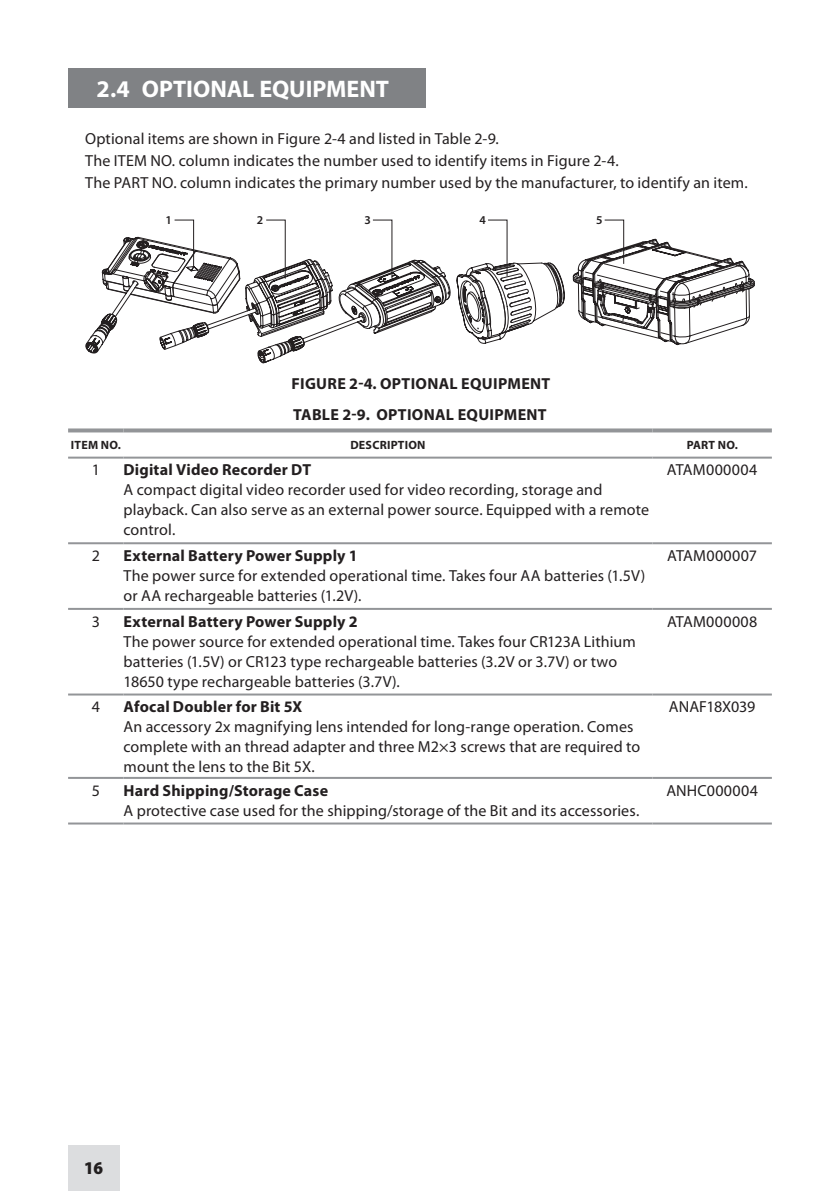
<style>
.page{position:relative;width:840px;height:1191px;background:#fff}
.page>*{position:absolute;margin:0;border:0;box-sizing:border-box;transform-origin:0 0}
.t1{font:700 24px "Myriad Pro";color:#fff}
.t2{font:900 semi-condensed 18px "Myriad Pro";color:#231f20}
.t3{font:16px/20px "Myriad Pro";letter-spacing:.01em;color:#231f20}
.t4{font:700 16px "Myriad Pro";letter-spacing:.015em;color:#231f20}
.t5{font:16px "Myriad Pro";letter-spacing:-.01em;color:#231f20}
.t6{font:700 12px "Myriad Pro";letter-spacing:.02em;color:#231f20}
.t7{font:600 12px "Myriad Pro";color:#231f20}
</style>
<div class="page">
<div style="left:68px;top:1145px;width:51px;height:46px;background:#dcdddf"></div>
<div style="left:68px;top:68px;width:357px;height:40px;background:#808285"></div>
<svg style="left:85px;top:219px;width:670px;height:145px"></svg>
<svg style="left:68px;top:428px;width:55px;height:4px"></svg>
<svg style="left:123px;top:428px;width:529px;height:4px;fill:#939598"></svg>
<svg style="left:652px;top:428px;width:119px;height:4px"></svg>
<hr style="left:68px;top:456px;width:55px;height:2px;background:#939598">
<hr style="left:123px;top:456px;width:529px;height:2px;background:#939598">
<hr style="left:652px;top:456px;width:119px;height:2px;background:#939598">
<hr style="left:68px;top:542px;width:55px;height:2px;background:#939598">
<hr style="left:123px;top:542px;width:529px;height:2px;background:#939598">
<hr style="left:652px;top:542px;width:119px;height:2px;background:#939598">
<hr style="left:68px;top:608px;width:55px;height:2px;background:#939598">
<hr style="left:123px;top:608px;width:529px;height:2px;background:#939598">
<hr style="left:652px;top:608px;width:119px;height:2px;background:#939598">
<hr style="left:68px;top:693px;width:55px;height:2px;background:#939598">
<hr style="left:123px;top:693px;width:529px;height:2px;background:#939598">
<hr style="left:652px;top:693px;width:119px;height:2px;background:#939598">
<hr style="left:68px;top:777px;width:55px;height:2px;background:#939598">
<hr style="left:123px;top:777px;width:529px;height:2px;background:#939598">
<hr style="left:652px;top:777px;width:119px;height:2px;background:#939598">
<hr style="left:68px;top:822px;width:55px;height:2px;background:#939598">
<hr style="left:123px;top:822px;width:529px;height:2px;background:#939598">
<hr style="left:652px;top:822px;width:119px;height:2px;background:#939598">
<h1 class="t1" style="left:96px;top:73px;width:77px">2.4 Optional</h1>
<h1 class="t1" style="left:259px;top:73px;width:45px">Equipment</h1>
<p class="t3" style="left:85px;top:128px;width:663px;line-height:22px">Optional items are shown in Figure 2-4 and listed in Table 2-9.<br>The ITEM NO. column indicates the number used to identify items in Figure 2-4.<br>The PART NO. column indicates the primary number used by the manufacturer, to identify an item.</p>
<p class="t7" style="left:165px;top:212px;width:8px">1</p>
<p class="t7" style="left:257px;top:212px;width:8px">2</p>
<p class="t7" style="left:364px;top:212px;width:8px">3</p>
<p class="t7" style="left:479px;top:212px;width:8px">4</p>
<p class="t7" style="left:595px;top:212px;width:8px">5</p>
<p class="t4" style="left:291px;top:373px;width:19px">Figure</p>
<p class="t4" style="left:349px;top:373px;width:202px">2-4. OPTIONAL EQUIPMENT</p>
<p class="t4" style="left:293px;top:404px;width:255px">TABLE 2-9. OPTIONAL EQUIPMENT</p>
<p class="t6" style="left:71px;top:437px;width:51px">ITEM NO.</p>
<p class="t6" style="left:350px;top:437px;width:77px">DESCRIPTION</p>
<p class="t6" style="left:686px;top:437px;width:15px">Part</p>
<p class="t6" style="left:717px;top:437px;width:21px">no .</p>
<p class="t3" style="left:92px;top:460px;width:10px">1</p>
<p class="t4" style="left:123px;top:459px;width:189px">Digital Video Recorder DT</p>
<p class="t3" style="left:123px;top:480px;width:527px">A compact digital video recorder used for video recording, storage and playback. Can also serve as an external power source. Equipped with a remote control.</p>
<p class="t3" style="left:666px;top:460px;width:92px">ATAM000004</p>
<p class="t3" style="left:92px;top:545px;width:10px">2</p>
<p class="t4" style="left:123px;top:545px;width:236px">External Battery Power Supply 1</p>
<p class="t3" style="left:123px;top:565px;width:523px">The power surce for extended operational time. Takes four AA batteries (1.5V) or AA rechargeable batteries (1.2V).</p>
<p class="t3" style="left:92px;top:611px;width:10px">3</p>
<p class="t4" style="left:123px;top:611px;width:236px">External Battery Power Supply 2</p>
<p class="t3" style="left:123px;top:631px;width:513px">The power source for extended operational time. Takes four CR123A Lithium batteries (1.5V) or CR123 type rechargeable batteries (3.2V or 3.7V) or two<br>18650 type rechargeable batteries (3.7V).</p>
<p class="t3" style="left:92px;top:696px;width:10px">4</p>
<p class="t4" style="left:123px;top:696px;width:180px">Afocal Doubler for Bit 5X</p>
<p class="t3" style="left:123px;top:716px;width:518px">An accessory 2x magnifying lens intended for long-range operation. Comes complete with an thread adapter and three M2×3 screws that are required to mount the lens to the Bit 5X.</p>
<p class="t3" style="left:92px;top:780px;width:10px">5</p>
<p class="t4" style="left:123px;top:779px;width:206px">Hard Shipping/Storage Case</p>
<p class="t3" style="left:123px;top:800px;width:517px">A protective case used for the shipping/storage of the Bit and its accessories.</p>
<p class="t3" style="left:667px;top:545px;width:91px">ATAM000007</p>
<p class="t3" style="left:666px;top:611px;width:92px">ATAM000008</p>
<p class="t5" style="left:668px;top:697px;width:88px">ANAF18X039</p>
<p class="t3" style="left:666px;top:780px;width:93px">ANHC000004</p>
<p class="t2" style="left:84px;top:1157px;width:20px">16</p>
</div>
